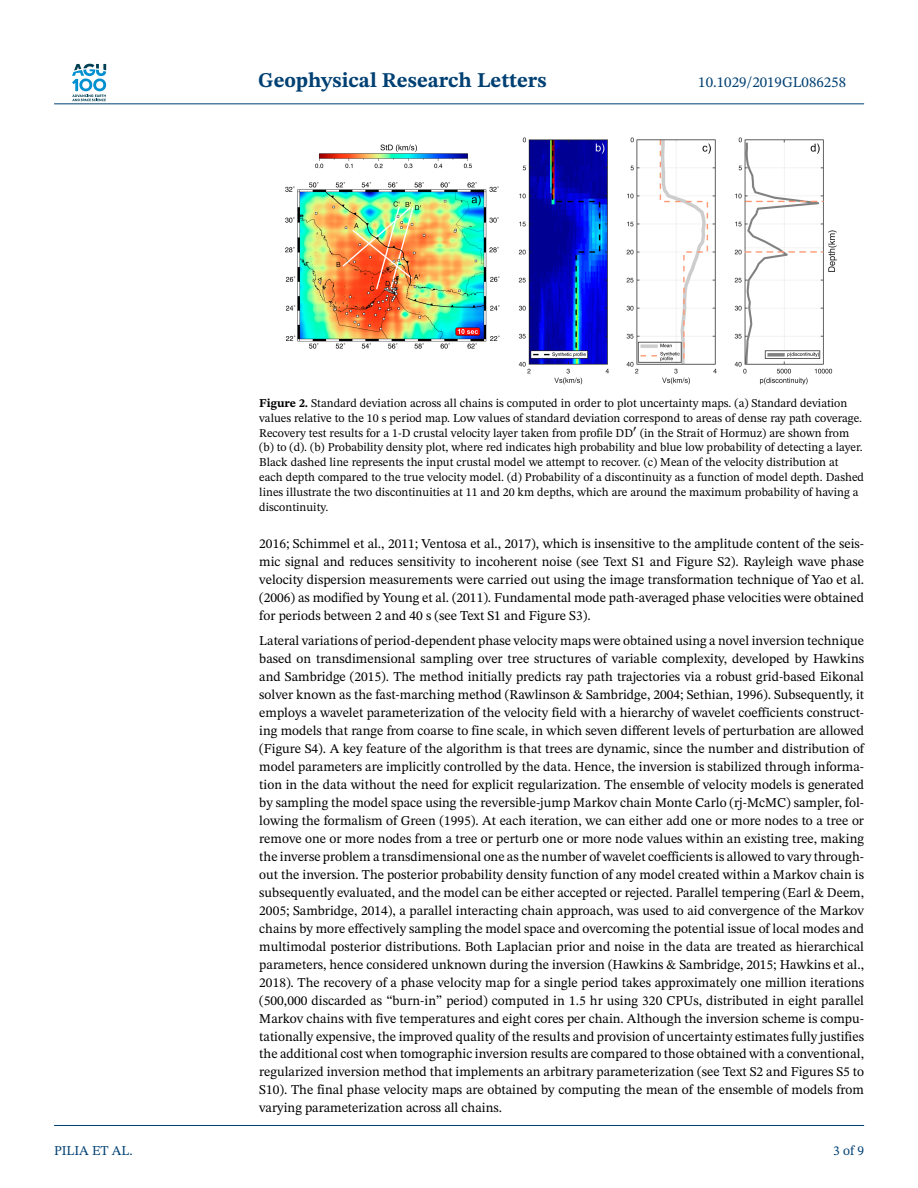
<style>
.page{position:relative;width:918px;height:1188px;background:#fff}
.page>*{position:absolute;margin:0;border:0;box-sizing:border-box;transform-origin:0 0}
.t1{font:700 21px "STIX Two Text";color:#004073}
.t2{font:15px "STIX Two Text";color:#004073}
.t3{font:13.5px/18px "STIX Two Text";color:#000;text-align:justify}
.t4{font:13.5px "STIX Two Text";color:#004073}
.t5{font:12px/15px "STIX Two Text";color:#000}
.s1{font-weight:700}
</style>
<div class="page">
<svg style="left:72px;top:64px;width:34px;height:37px"></svg>
<hr style="left:54px;top:103px;width:810px;height:1px;background:#004073">
<img style="left:285px;top:137px;width:552px;height:248px">
<hr style="left:54px;top:1125px;width:810px;height:1px;background:#004073">
<h1 class="t1" style="left:258px;top:72px;width:290px">Geophysical Research Letters</h1>
<p class="t2" style="left:698px;top:77px;width:149px">10.1029/2019GL086258</p>
<p class="t5" style="left:259px;top:396px;width:606px"><span class="s1">Figure 2.</span> Standard deviation across all chains is computed in order to plot uncertainty maps. (a) Standard deviation values relative to the 10 s period map. Low values of standard deviation correspond to areas of dense ray path coverage.<br>Recovery test results for a 1-D crustal velocity layer taken from profile DD<sup>′</sup> (in the Strait of Hormuz) are shown from (b) to (d). (b) Probability density plot, where red indicates high probability and blue low probability of detecting a layer.<br>Black dashed line represents the input crustal model we attempt to recover. (c) Mean of the velocity distribution at each depth compared to the true velocity model. (d) Probability of a discontinuity as a function of model depth. Dashed lines illustrate the two discontinuities at 11 and 20 km depths, which are around the maximum probability of having a discontinuity.</p>
<p class="t3" style="left:259px;top:535px;width:606px">2016; Schimmel et al., 2011; Ventosa et al., 2017), which is insensitive to the amplitude content of the seis&shy;mic signal and reduces sensitivity to incoherent noise (see Text S1 and Figure S2). Rayleigh wave phase velocity dispersion measurements were carried out using the image transformation technique of Yao et al. (2006) as modified by Young et al. (2011). Fundamental mode path-averaged phase velocities were obtained for periods between 2 and 40 s (see Text S1 and Figure S3).</p>
<p class="t3" style="left:259px;top:633px;width:606px">Lateral variations of period-dependent phase velocity maps were obtained using a novel inversion technique based on transdimensional sampling over tree structures of variable complexity, developed by Hawkins and Sambridge (2015). The method initially predicts ray path trajectories via a robust grid-based Eikonal solver known as the fast-marching method (Rawlinson &amp; Sambridge, 2004; Sethian, 1996). Subsequently, it employs a wavelet parameterization of the velocity field with a hierarchy of wavelet coefficients construct&shy;ing models that range from coarse to fine scale, in which seven different levels of perturbation are allowed (Figure S4). A key feature of the algorithm is that trees are dynamic, since the number and distribution of model parameters are implicitly controlled by the data. Hence, the inversion is stabilized through informa&shy;tion in the data without the need for explicit regularization. The ensemble of velocity models is generated by sampling the model space using the reversible-jump Markov chain Monte Carlo (rj-McMC) sampler, fol&shy;lowing the formalism of Green (1995). At each iteration, we can either add one or more nodes to a tree or remove one or more nodes from a tree or perturb one or more node values within an existing tree, making the inverse problem a transdimensional one as the number of wavelet coefficients is allowed to vary through&shy;out the inversion. The posterior probability density function of any model created within a Markov chain is subsequently evaluated, and the model can be either accepted or rejected. Parallel tempering (Earl &amp; Deem, 2005; Sambridge, 2014), a parallel interacting chain approach, was used to aid convergence of the Markov chains by more effectively sampling the model space and overcoming the potential issue of local modes and multimodal posterior distributions. Both Laplacian prior and noise in the data are treated as hierarchical parameters, hence considered unknown during the inversion (Hawkins &amp; Sambridge, 2015; Hawkins et al., 2018). The recovery of a phase velocity map for a single period takes approximately one million iterations (500,000 discarded as “burn-in” period) computed in 1.5 hr using 320 CPUs, distributed in eight parallel Markov chains with five temperatures and eight cores per chain. Although the inversion scheme is compu&shy;tationally expensive, the improved quality of the results and provision of uncertainty estimates fully justifies the additional cost when tomographic inversion results are compared to those obtained with a conventional, regularized inversion method that implements an arbitrary parameterization (see Text S2 and Figures S5 to S10). The final phase velocity maps are obtained by computing the mean of the ensemble of models from varying parameterization across all chains.</p>
<p class="t4" style="left:54px;top:1145px;width:80px">PILIA ET AL.</p>
<p class="t4" style="left:833px;top:1145px;width:32px">3of9</p>
</div>
